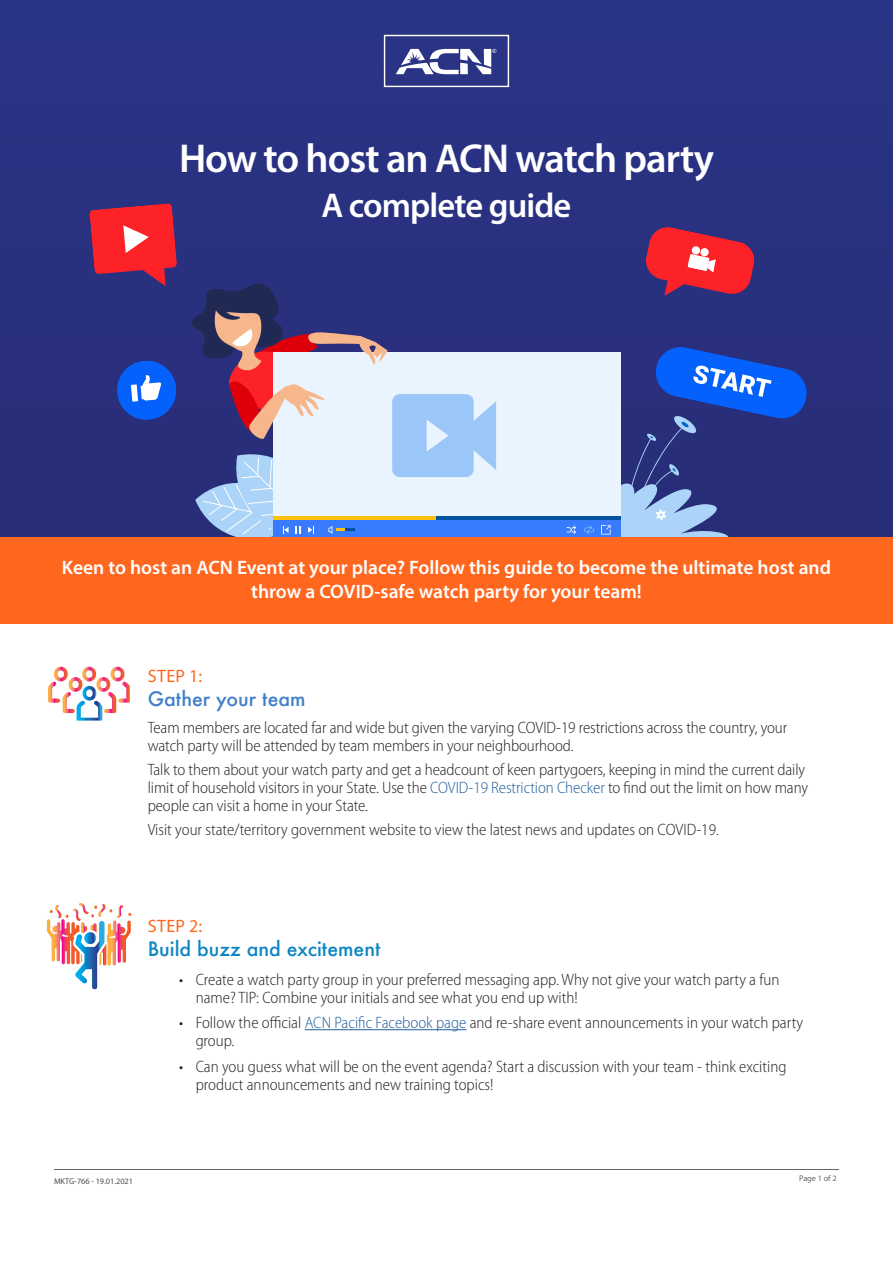
<style>
.page{position:relative;width:893px;height:1263px;background:#fff}
.page>*{position:absolute;margin:0;border:0;box-sizing:border-box;transform-origin:0 0}
.t1{font:600 40.5px "Myriad Pro";letter-spacing:-.025em;color:#fff}
.t2{font:600 34.5px "Myriad Pro";letter-spacing:-.025em;color:#fff}
.amaysim_MAIN_BODY{font:600 19.5px/24px "Myriad Pro";color:#fff;text-align:center}
.amaysim_-_QUESTION{font:500 19.5px "Futura";color:#0e86c2}
.amaysim_-_QUESTION-2{font:500 19.5px "Futura";color:#407ec9}
.amaysim_MAIN_BODY-2{font:18px "Myriad Pro";letter-spacing:.02em;color:#ff671f}
.amaysim_MAIN_BODY-3{font:300 semi-condensed 16.5px/18px "Myriad Pro";letter-spacing:-.005em;color:#231f20}
.t3{font:8.25px "Myriad Pro";color:#4d4d4f}
.t4{font:8.25px "Myriad Pro";color:#636466}
.s1{color:#215e9e}
</style>
<div class="page">
<div style="left:0;top:0;width:893px;height:540px;background:#293281"></div>
<div style="left:273px;top:352px;width:348px;height:189px;background:#eaf4fe"></div>
<div style="left:273px;top:516px;width:348px;height:25px;background:#387bff"></div>
<hr style="left:274px;top:516px;width:347px;height:4px;background:#0253a2">
<svg style="left:191px;top:283px;width:305px;height:254px"></svg>
<div style="left:0;top:537px;width:893px;height:87px;background:#ff671f"></div>
<hr style="left:305px;top:1029px;width:161px;height:1px;background:#215e9e">
<svg style="left:48px;top:667px;width:82px;height:53px"></svg>
<svg style="left:47px;top:903px;width:84px;height:86px"></svg>
<svg style="left:396px;top:49px;width:100px;height:25px"></svg>
<div style="left:384px;top:35px;width:125px;height:52px;border:1px solid #fff"></div>
<svg style="left:89px;top:203px;width:88px;height:83px"></svg>
<svg style="left:646px;top:227px;width:109px;height:69px"></svg>
<svg style="left:117px;top:360px;width:60px;height:60px"></svg>
<svg style="left:566px;top:347px;width:241px;height:190px"></svg>
<hr style="left:54px;top:1169px;width:785px;height:1px;background:#636466">
<p class="t1" style="left:179px;top:133px;width:536px">How to host an ACN watch party</p>
<p class="t2" style="left:322px;top:184px;width:251px">A complete guide</p>
<p class="amaysim_MAIN_BODY" style="left:62px;top:555px;width:771px">Keen to host an ACN Event at your place? Follow this guide to become the ultimate host and throw a COVID-safe watch party for your team!</p>
<p class="amaysim_MAIN_BODY-2" style="left:148px;top:664px;width:56px">STEP 1:</p>
<p class="amaysim_-_QUESTION-2" style="left:148px;top:685px;width:159px">Gather your team</p>
<p class="amaysim_MAIN_BODY-3" style="left:148px;top:718px;width:641px">Team members are located far and wide but given the varying COVID-19 restrictions across the country, your watch party will be attended by team members in your neighbourhood.</p>
<p class="amaysim_MAIN_BODY-3" style="left:148px;top:760px;width:662px">Talk to them about your watch party and get a headcount of keen partygoers, keeping in mind the current daily limit of household visitors in your State. Use the <span class="s1">COVID-19 Restriction Checker</span> to find out the limit on how many people can visit a home in your State.</p>
<p class="amaysim_MAIN_BODY-3" style="left:148px;top:820px;width:573px">Visit your state/territory government website to view the latest news and updates on COVID-19.</p>
<p class="amaysim_MAIN_BODY-2" style="left:148px;top:914px;width:56px">STEP 2:</p>
<p class="amaysim_-_QUESTION" style="left:148px;top:935px;width:234px">Build buzz and excitement</p>
<p class="amaysim_MAIN_BODY-3" style="left:196px;top:970px;width:585px;text-indent:-17px">• Create a watch party group in your preferred messaging app. Why not give your watch party a fun name? TIP: Combine your initials and see what you end up with!</p>
<p class="amaysim_MAIN_BODY-3" style="left:196px;top:1013px;width:609px;text-indent:-17px">• Follow the official <span class="s1">ACN Pacific Facebook page</span> and re-share event announcements in your watch party group.</p>
<p class="amaysim_MAIN_BODY-3" style="left:196px;top:1057px;width:592px;text-indent:-17px">• Can you guess what will be on the event agenda? Start a discussion with your team - think exciting product announcements and new training topics!</p>
<p class="t3" style="left:54px;top:1176px;width:81px">MKTG-766 - 19.01.2021</p>
<p class="t4" style="left:799px;top:1173px;width:39px">Page 1 of 2</p>
</div>
